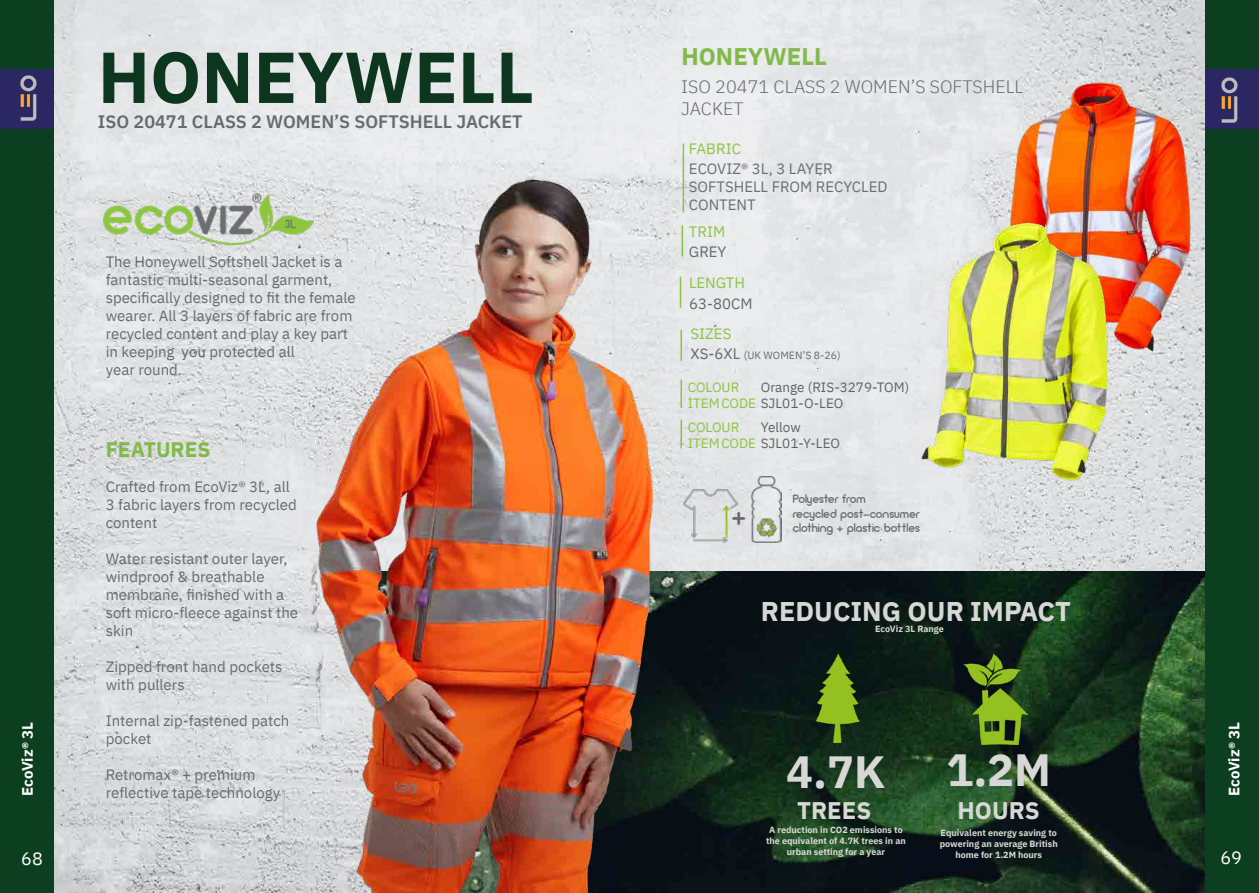
<style>
.page{position:relative;width:1259px;height:893px;background:#fff}
.page>*{position:absolute;margin:0;border:0;box-sizing:border-box;transform-origin:0 0}
.t1{font:700 72px "IBM Plex Sans";color:#0d361e}
.t2{font:700 45px "IBM Plex Sans";color:#d7d8d5}
.t3{font:700 27px "IBM Plex Sans";color:#d7d8d5}
.t4{font:27px "Arciform";color:#676a6a}
.t5{font:700 24px "IBM Plex Sans";color:#d7d8d5}
.t6{font:700 24px "IBM Plex Sans";color:#81ba4a}
.t7{font:700 21px "IBM Plex Sans";color:#81ba4a}
.t8{font:600 18px "IBM Plex Sans";color:#676a6a}
.t9{font:300 18px/21.6px "IBM Plex Sans";color:#676a6a}
.t10{font:18px "IBM Plex Sans";color:#fff}
.t11{font:15px/18px "IBM Plex Sans";color:#676a6a}
.t12{font:15px/18px "IBM Plex Sans";color:#6c6d70}
.t13{font:15px "IBM Plex Sans";color:#8ac541}
.t14{font:700 15px "IBM Plex Sans";color:#fff}
.t15{font:13.5px "IBM Plex Sans";color:#616262}
.t16{font:13.5px "IBM Plex Sans";color:#8bc63e}
.t17{font:12px "Arciform";letter-spacing:.005em;color:#676a6a}
.t18{font:10.5px "IBM Plex Sans";color:#676a6a}
.t19{font:700 9px/10.8px "IBM Plex Sans";color:#d7d8d5;text-align:center}
.s1{font-size:15px}
.s2{color:#8bc63e}
</style>
<div class="page">
<img style="left:54px;top:0;width:1151px;height:893px">
<img style="left:672px;top:572px;width:533px;height:321px">
<div style="left:0;top:0;width:54px;height:893px;background:#0c3e20"></div>
<img style="left:103px;top:193px;width:125px;height:52px">
<img style="left:228px;top:69px;width:444px;height:824px">
<div style="left:0;top:70px;width:53px;height:59px;background:#2a2763"></div>
<img style="left:20px;top:75px;width:17px;height:46px">
<img style="left:993px;top:79px;width:206px;height:282px">
<img style="left:911px;top:213px;width:207px;height:277px">
<hr style="left:681px;top:225px;width:2px;height:31px;background:#8ac541">
<hr style="left:680px;top:330px;width:2px;height:31px;background:#8ac541">
<div style="left:1205px;top:0;width:54px;height:893px;background:#0c3e20"></div>
<hr style="left:680px;top:277px;width:1px;height:31px;background:#8ac541">
<hr style="left:682px;top:144px;width:2px;height:68px;background:#8ac541">
<div style="left:1205px;top:70px;width:54px;height:59px;background:#2a2763"></div>
<img style="left:1221px;top:77px;width:17px;height:46px">
<hr style="left:680px;top:420px;width:2px;height:28px;background:#8ac541">
<hr style="left:680px;top:379px;width:2px;height:29px;background:#8ac541">
<img style="left:816px;top:653px;width:43px;height:90px">
<img style="left:963px;top:654px;width:64px;height:90px">
<img style="left:751px;top:476px;width:30px;height:66px">
<img style="left:683px;top:490px;width:54px;height:53px">
<p class="t14" style="left:16px;top:796px;width:76px;rotate:-90deg">EcoViz® 3L</p>
<p class="t1" style="left:98px;top:20px;width:438px">HONEYWELL</p>
<p class="t8" style="left:98px;top:107px;width:426px">ISO 20471 CLASS 2 WOMEN’S SOFTSHELL JACKET</p>
<p class="t11" style="left:106px;top:251px;width:238px">The Honeywell Softshell Jacket is a</p>
<p class="t11" style="left:106px;top:269px;width:228px">fantastic multi-seasonal garment,</p>
<p class="t11" style="left:106px;top:287px;width:251px">specifically designed to fit the female wearer. All 3 layers of fabric are from</p>
<p class="t11" style="left:106px;top:323px;width:244px">recycled content and play a key part</p>
<p class="t11" style="left:106px;top:341px;width:191px">in keeping you protected all</p>
<p class="t11" style="left:106px;top:359px;width:78px">year round.</p>
<p class="t7" style="left:106px;top:432px;width:106px">FEATURES</p>
<p class="t11" style="left:106px;top:476px;width:192px">Crafted from EcoViz® 3L, all<br>3 fabric layers from recycled content</p>
<p class="t11" style="left:106px;top:548px;width:194px">Water resistant outer layer, windproof &amp; breathable membrane, finished with a soft micro-fleece against the skin</p>
<p class="t11" style="left:106px;top:656px;width:178px">Zipped front hand pockets with pullers</p>
<p class="t11" style="left:106px;top:710px;width:185px">Internal zip-fastened patch pocket</p>
<p class="t11" style="left:106px;top:764px;width:151px">Retromax® + premium</p>
<p class="t11" style="left:106px;top:782px;width:176px">reflective tape technology</p>
<p class="t6" style="left:681px;top:37px;width:147px">HONEYWELL</p>
<p class="t9" style="left:681px;top:75px;width:344px">ISO 20471 CLASS 2 WOMEN’S SOFTSHELL<br>JACKET</p>
<p class="t13" style="left:689px;top:137px;width:54px">FABRIC</p>
<p class="t12" style="left:689px;top:158px;width:145px">ECOVIZ® 3L, 3 LAYER</p>
<p class="t12" style="left:689px;top:176px;width:200px">SOFTSHELL FROM RECYCLED<br>CONTENT</p>
<p class="t13" style="left:689px;top:220px;width:38px">TRIM</p>
<p class="t11" style="left:689px;top:242px;width:39px">GREY</p>
<p class="t13" style="left:689px;top:271px;width:57px">LENGTH</p>
<p class="t11" style="left:689px;top:293px;width:65px">63-80CM</p>
<p class="t13" style="left:690px;top:322px;width:42px">SIZES</p>
<p class="t18" style="left:690px;top:347px;width:151px"><span class="s1">XS-6XL</span> (UK WOMEN’S 8-26)</p>
<p class="t15" style="left:761px;top:377px;width:150px">Orange (RIS-3279-TOM)</p>
<p class="t16" style="left:688px;top:377px;width:53px">COLOUR</p>
<p class="t15" style="left:688px;top:393px;width:157px"><span class="s2">ITEM CODE</span> SJL01-O-LEO</p>
<p class="t15" style="left:761px;top:417px;width:41px">Yellow</p>
<p class="t16" style="left:688px;top:417px;width:53px">COLOUR</p>
<p class="t15" style="left:688px;top:433px;width:154px"><span class="s2">ITEM CODE</span> SJL01-Y-LEO</p>
<p class="t4" style="left:731px;top:498px;width:16px">+</p>
<p class="t17" style="left:793px;top:491px;width:74px">Polyester from</p>
<p class="t17" style="left:793px;top:506px;width:128px">recycled post-consumer</p>
<p class="t17" style="left:793px;top:520px;width:129px">clothing + plastic bottles</p>
<p class="t3" style="left:761px;top:590px;width:311px">REDUCING OUR IMPACT</p>
<p class="t19" style="left:875px;top:623px;width:70px">EcoViz 3L Range</p>
<p class="t2" style="left:786px;top:737px;width:101px">4.7K</p>
<p class="t5" style="left:797px;top:791px;width:76px">TREES</p>
<p class="t2" style="left:946px;top:734px;width:106px">1.2M</p>
<p class="t5" style="left:957px;top:791px;width:84px">HOURS</p>
<p class="t14" style="left:1222px;top:796px;width:76px;rotate:-90deg">EcoViz® 3L</p>
<p class="t19" style="left:766px;top:824px;width:141px">A reduction in CO2 emissions to the equivalent of 4.7K trees in an urban setting for a year</p>
<p class="t19" style="left:939px;top:827px;width:119px">Equivalent energy saving to powering an average British home for 1.2M hours</p>
<p class="t10" style="left:21px;top:845px;width:23px">68</p>
<p class="t10" style="left:1220px;top:844px;width:23px">69</p>
</div>
